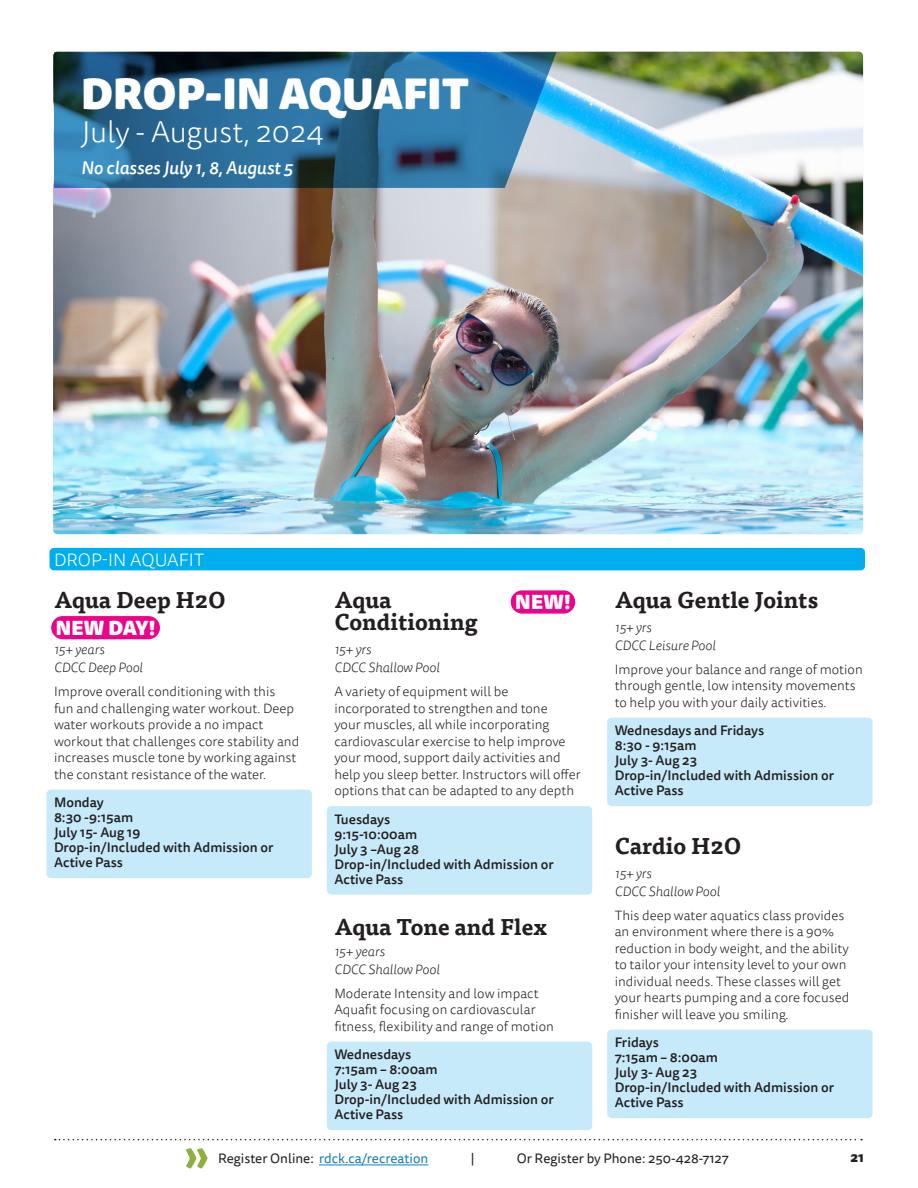
<style>
.page{position:relative;width:918px;height:1188px;background:#fff}
.page>*{position:absolute;margin:0;border:0;box-sizing:border-box;transform-origin:0 0}
.heading_24{font:900 42px "Tisa Sans Pro";color:#fff}
.heading_24-2{font:300 30px "Tisa Sans Pro";color:#fff}
.LG_Program_Title{font:700 22.5px/22.5px "Tisa Pro";color:#231f20}
.New{font:900 19.5px "Tisa Sans Pro";letter-spacing:.01em;color:#fff}
.heading_24-3{font:italic 500 18px "Tisa Sans Pro";color:#fff}
.LG_Section_aquatic{font:300 18px "Tisa Sans Pro";letter-spacing:.01em;color:#fff}
.LG_Program_Description{font:300 13.5px/16.5px "Tisa Sans Pro";color:#231f20}
.Details_Aquatic{font:500 13.5px/15px "Tisa Sans Pro";color:#231f20}
.LG_age_location_instructor{font:italic 300 13.5px "Tisa Sans Pro";color:#231f20}
.t1{font:13.5px "Tisa Sans Pro";color:#167fbc}
.t2{font:13.5px "Tisa Sans Pro";color:#231f20}
.t3{font:800 13.5px "Tisa Sans Pro";color:#231f20}
.s1{color:#231f20}
</style>
<div class="page">
<svg style="left:55px;top:1139px;width:807px;height:1px"></svg>
<hr style="left:319px;top:1164px;width:109px;height:1px;background:#167fbc">
<svg style="left:186px;top:1148px;width:22px;height:21px"></svg>
<div style="left:50px;top:548px;width:815px;height:22px;background:#00aeef;border-radius:4px"></div>
<div style="left:46px;top:790px;width:266px;height:88px;background:#c6eafa;border-radius:4px"></div>
<div style="left:327px;top:806px;width:265px;height:89px;background:#c6eafa;border-radius:4px"></div>
<div style="left:327px;top:1042px;width:265px;height:88px;background:#c6eafa;border-radius:4px"></div>
<div style="left:607px;top:718px;width:266px;height:88px;background:#c6eafa;border-radius:4px"></div>
<div style="left:607px;top:1030px;width:266px;height:88px;background:#c6eafa;border-radius:4px"></div>
<div style="left:51px;top:616px;width:109px;height:23px;background:#ed028c;border-radius:12px"></div>
<div style="left:511px;top:590px;width:64px;height:24px;background:#ed028c;border-radius:12px"></div>
<img style="left:53px;top:52px;width:810px;height:482px">
<svg style="left:54px;top:52px;width:503px;height:136px;background:#2f6c95"></svg>
<p class="heading_24" style="left:81px;top:60px;width:390px">DROP-IN AQUAFIT</p>
<p class="heading_24-2" style="left:81px;top:113px;width:244px">July - August, 2024</p>
<p class="heading_24-3" style="left:81px;top:155px;width:213px">No classes July 1, 8, August 5</p>
<p class="LG_Section_aquatic" style="left:54px;top:548px;width:152px">DROP-IN AQUAFIT</p>
<p class="LG_Program_Title" style="left:54px;top:587px;width:174px">Aqua Deep H2O</p>
<p class="LG_age_location_instructor" style="left:54px;top:641px;width:52px">15+ years</p>
<p class="LG_age_location_instructor" style="left:54px;top:659px;width:90px">CDCC Deep Pool</p>
<p class="LG_Program_Description" style="left:54px;top:684px;width:247px">Improve overall conditioning with this<br>fun and challenging water workout. Deep water workouts provide a no impact workout that challenges core stability and increases muscle tone by working against the constant resistance of the water.</p>
<p class="Details_Aquatic" style="left:54px;top:795px;width:221px">Monday<br>8:30 -9:15am<br>July 15- Aug 19<br>Drop-in/Included with Admission or<br>Active Pass</p>
<p class="New" style="left:56px;top:612px;width:101px">NEW DAY!</p>
<p class="LG_Program_Title" style="left:334px;top:587px;width:145px">Aqua<br>Conditioning</p>
<p class="LG_age_location_instructor" style="left:334px;top:641px;width:38px">15+ yrs</p>
<p class="LG_age_location_instructor" style="left:334px;top:659px;width:107px">CDCC Shallow Pool</p>
<p class="LG_Program_Description" style="left:334px;top:684px;width:248px">A variety of equipment will be incorporated to strengthen and tone<br>your muscles, all while incorporating cardiovascular exercise to help improve your mood, support daily activities and help you sleep better. Instructors will offer options that can be adapted to any depth</p>
<p class="Details_Aquatic" style="left:334px;top:812px;width:221px">Tuesdays<br>9:15-10:00am<br>July 3 –Aug 28<br>Drop-in/Included with Admission or<br>Active Pass</p>
<p class="LG_Program_Title" style="left:334px;top:914px;width:214px">Aqua Tone and Flex</p>
<p class="LG_age_location_instructor" style="left:334px;top:942px;width:52px">15+ years</p>
<p class="LG_age_location_instructor" style="left:334px;top:960px;width:107px">CDCC Shallow Pool</p>
<p class="LG_Program_Description" style="left:334px;top:985px;width:221px">Moderate Intensity and low impact<br>Aquafit focusing on cardiovascular fitness, flexibility and range of motion</p>
<p class="Details_Aquatic" style="left:334px;top:1047px;width:221px">Wednesdays<br>7:15am – 8:00am<br>July 3- Aug 23<br>Drop-in/Included with Admission or<br>Active Pass</p>
<p class="New" style="left:515px;top:586px;width:57px">NEW!</p>
<p class="LG_Program_Title" style="left:615px;top:587px;width:205px">Aqua Gentle Joints</p>
<p class="LG_age_location_instructor" style="left:615px;top:618px;width:38px">15+ yrs</p>
<p class="LG_age_location_instructor" style="left:615px;top:636px;width:102px">CDCC Leisure Pool</p>
<p class="LG_Program_Description" style="left:615px;top:661px;width:250px">Improve your balance and range of motion through gentle, low intensity movements to help you with your daily activities.</p>
<p class="Details_Aquatic" style="left:615px;top:723px;width:221px">Wednesdays and Fridays<br>8:30 - 9:15am<br>July 3- Aug 23<br>Drop-in/Included with Admission or<br>Active Pass</p>
<p class="LG_Program_Title" style="left:615px;top:833px;width:128px">Cardio H2O</p>
<p class="LG_age_location_instructor" style="left:615px;top:864px;width:38px">15+ yrs</p>
<p class="LG_age_location_instructor" style="left:615px;top:882px;width:107px">CDCC Shallow Pool</p>
<p class="LG_Program_Description" style="left:615px;top:907px;width:236px">This deep water aquatics class provides an environment where there is a 90% reduction in body weight, and the ability to tailor your intensity level to your own individual needs. These classes will get your hearts pumping and a core focused finisher will leave you smiling.</p>
<p class="Details_Aquatic" style="left:615px;top:1035px;width:221px">Fridays<br>7:15am – 8:00am<br>July 3- Aug 23<br>Drop-in/Included with Admission or<br>Active Pass</p>
<p class="t1" style="left:218px;top:1149px;width:212px"><span class="s1">Register Online:</span> rdck.ca/recreation</p>
<p class="t2" style="left:471px;top:1149px;width:5px">|</p>
<p class="t2" style="left:517px;top:1149px;width:214px">Or Register by Phone: 250-428-7127</p>
<p class="t3" style="left:850px;top:1147px;width:15px">21</p>
</div>
